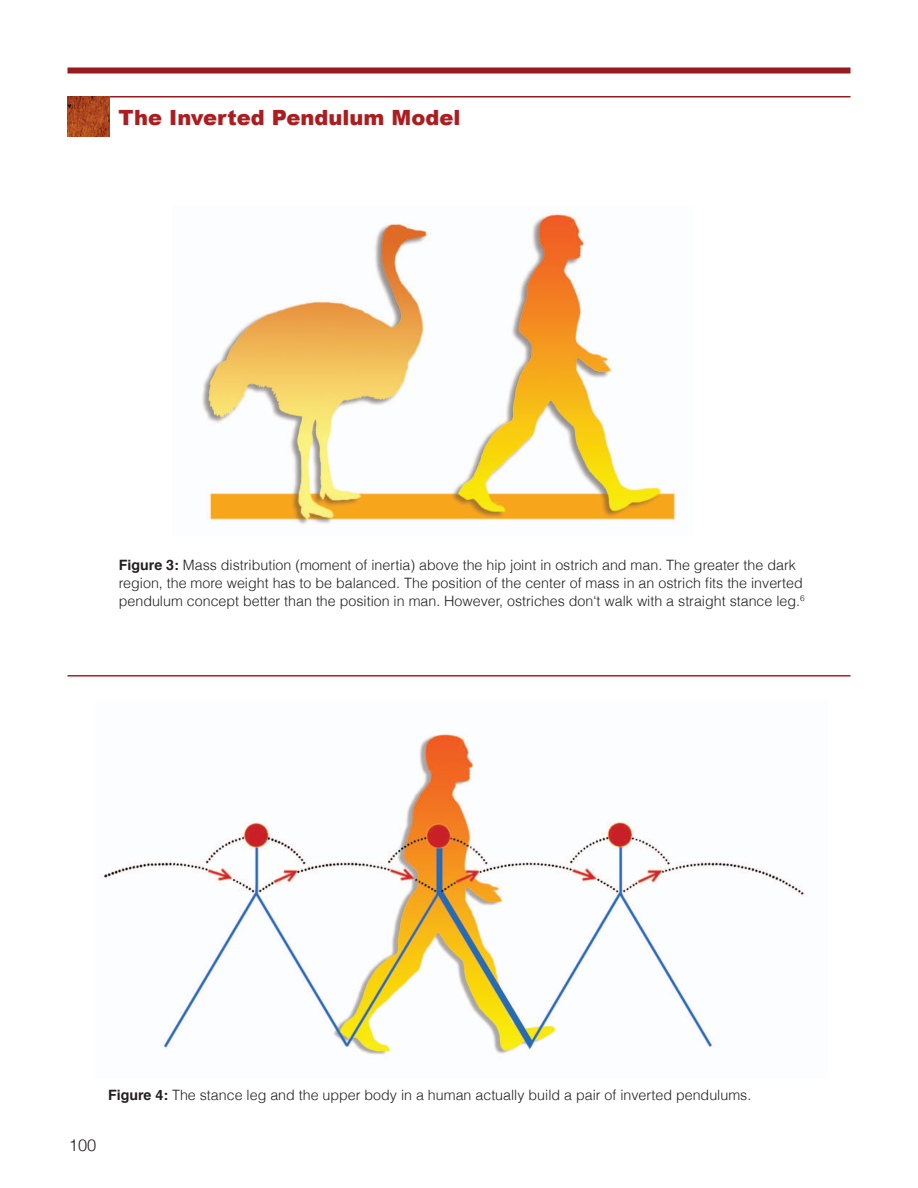
<style>
.page{position:relative;width:918px;height:1188px;background:#fff}
.page>*{position:absolute;margin:0;border:0;box-sizing:border-box;transform-origin:0 0}
.t1{font:900 21px "Arial";color:#ac1d20}
.t2{font:300 16.5px "Helvetica";color:#231f20}
.t3{font:300 14.25px/18px "Helvetica";color:#231f20}
.s1{font-weight:700}
</style>
<div class="page">
<div style="left:68px;top:68px;width:782px;height:6px;background:#981a1e"></div>
<img style="left:100px;top:734px;width:705px;height:321px">
<img style="left:202px;top:213px;width:476px;height:311px">
<hr style="left:68px;top:675px;width:782px;height:2px;background:#ac1d20">
<hr style="left:68px;top:96px;width:782px;height:2px;background:#981a1e">
<img style="left:68px;top:96px;width:41px;height:40px">
<p class="t1" style="left:118px;top:102px;width:343px">The Inverted Pendulum Model</p>
<p class="t3" style="left:119px;top:555px;width:687px"><span class="s1">Figure 3:</span> Mass distribution (moment of inertia) above the hip joint in ostrich and man. The greater the dark region, the more weight has to be balanced. The position of the center of mass in an ostrich fits the inverted pendulum concept better than the position in man. However, ostriches don‘t walk with a straight stance leg.<sup>6</sup></p>
<p class="t3" style="left:108px;top:1085px;width:645px"><span class="s1">Figure 4:</span> The stance leg and the upper body in a human actually build a pair of inverted pendulums.</p>
<p class="t2" style="left:69px;top:1135px;width:29px">100</p>
</div>
